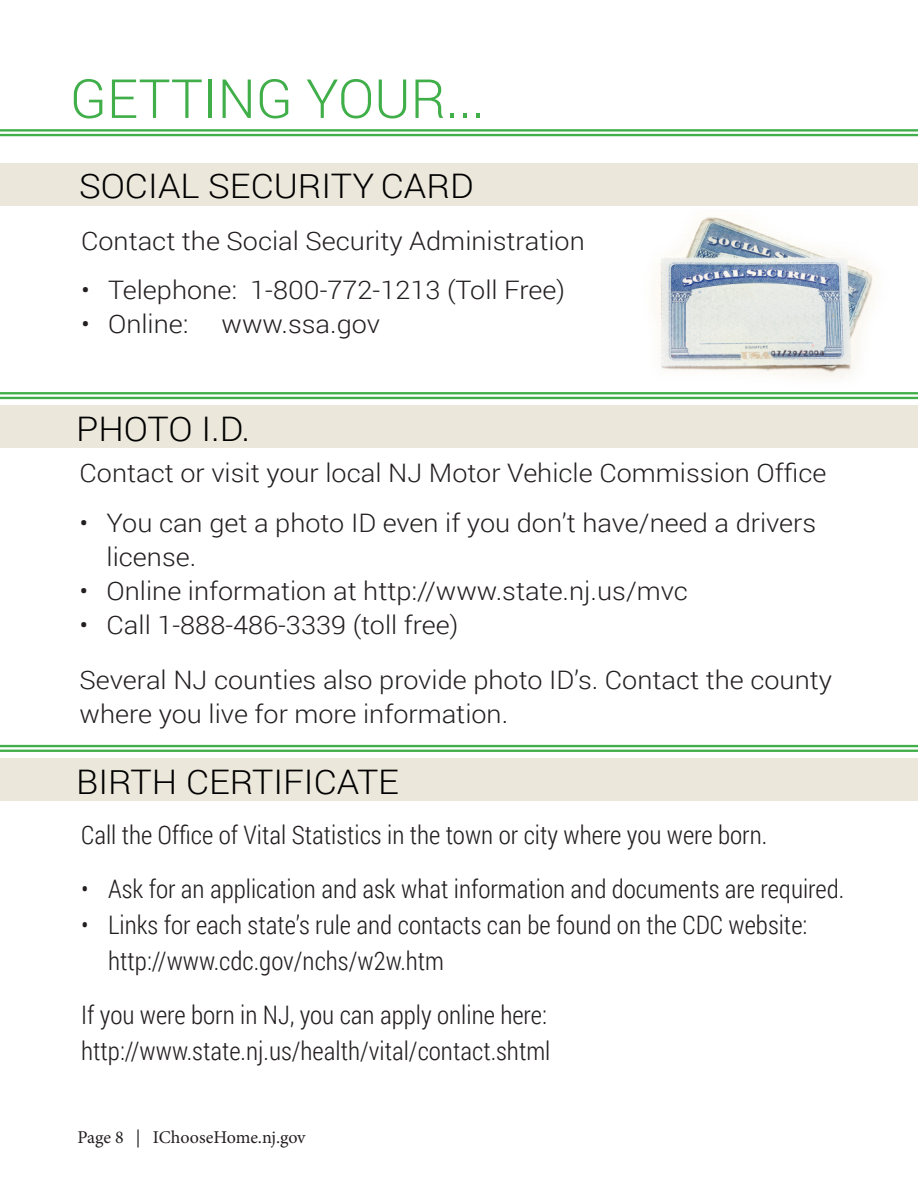
<style>
.page{position:relative;width:918px;height:1188px;background:#fff}
.page>*{position:absolute;margin:0;border:0;box-sizing:border-box;transform-origin:0 0}
.catalogs{font:300 54px "Roboto";color:#40ae49}
.in_the_detail{font:300 33.9px "Roboto";color:#000;scale:1.06 1}
.subtitle{font:300 25.5px/33.9px "Roboto";color:#231f20;scale:1.06 1}
.subtitle-2{font:300 25.5px/36px "Roboto Condensed";color:#231f20}
.t1{font:18px "Minion Pro";letter-spacing:-.005em;color:#231f20}
</style>
<div class="page">
<hr style="left:0;top:129px;width:918px;height:3px;background:#40ae49">
<hr style="left:0;top:134px;width:918px;height:2px;background:#40ae49">
<hr style="left:0;top:745px;width:918px;height:2px;background:#40ae49">
<hr style="left:0;top:750px;width:918px;height:2px;background:#40ae49">
<div style="left:0;top:163px;width:918px;height:42px;background:#ebe7db"></div>
<img style="left:657px;top:217px;width:219px;height:162px">
<hr style="left:0;top:392px;width:918px;height:2px;background:#40ae49">
<hr style="left:0;top:397px;width:918px;height:2px;background:#40ae49">
<div style="left:0;top:406px;width:918px;height:42px;background:#ebe7db"></div>
<div style="left:0;top:758px;width:918px;height:43px;background:#ebe7db"></div>
<p class="catalogs" style="left:70px;top:61px;width:416px">GETTING YOUR...</p>
<p class="in_the_detail" style="left:79px;top:163px;width:374px">SOCIAL SECURITY CARD</p>
<p class="subtitle" style="left:81px;top:223px;width:477px">Contact the Social Security Administration</p>
<p class="subtitle" style="left:81px;top:272px;width:458px">• Telephone: 1-800-772-1213 (Toll Free)</p>
<p class="subtitle" style="left:81px;top:306px;width:103px">• Online:</p>
<p class="subtitle" style="left:222px;top:306px;width:151px">www.ssa.gov</p>
<p class="in_the_detail" style="left:76px;top:406px;width:166px">PHOTO I.D.</p>
<p class="subtitle" style="left:80px;top:455px;width:706px">Contact or visit your local NJ Motor Vehicle Commission Office</p>
<p class="subtitle" style="left:107px;top:505px;width:671px;text-indent:-27px">• You can get a photo ID even if you don’t have/need a drivers license.</p>
<p class="subtitle" style="left:80px;top:573px;width:575px">• Online information at http://www.state.nj.us/mvc</p>
<p class="subtitle" style="left:80px;top:607px;width:359px">• Call 1-888-486-3339 (toll free)</p>
<p class="subtitle" style="left:80px;top:662px;width:711px">Several NJ counties also provide photo ID’s. Contact the county where you live for more information.</p>
<p class="in_the_detail" style="left:76px;top:758px;width:306px">BIRTH CERTIFICATE</p>
<p class="subtitle-2" style="left:81px;top:816px;width:688px">Call the Office of Vital Statistics in the town or city where you were born.</p>
<p class="subtitle-2" style="left:81px;top:870px;width:765px">• Ask for an application and ask what information and documents are required.</p>
<p class="subtitle-2" style="left:108px;top:906px;width:701px;text-indent:-27px">• Links for each state’s rule and contacts can be found on the CDC website: http://www.cdc.gov/nchs/w2w.htm</p>
<p class="subtitle-2" style="left:81px;top:996px;width:467px">If you were born in NJ, you can apply online here:</p>
<p class="subtitle-2" style="left:81px;top:1032px;width:471px">http://www.state.nj.us/health/vital/contact.shtml</p>
<p class="t1" style="left:78px;top:1125px;width:230px">Page 8 | IChooseHome.nj.gov</p>
</div>
